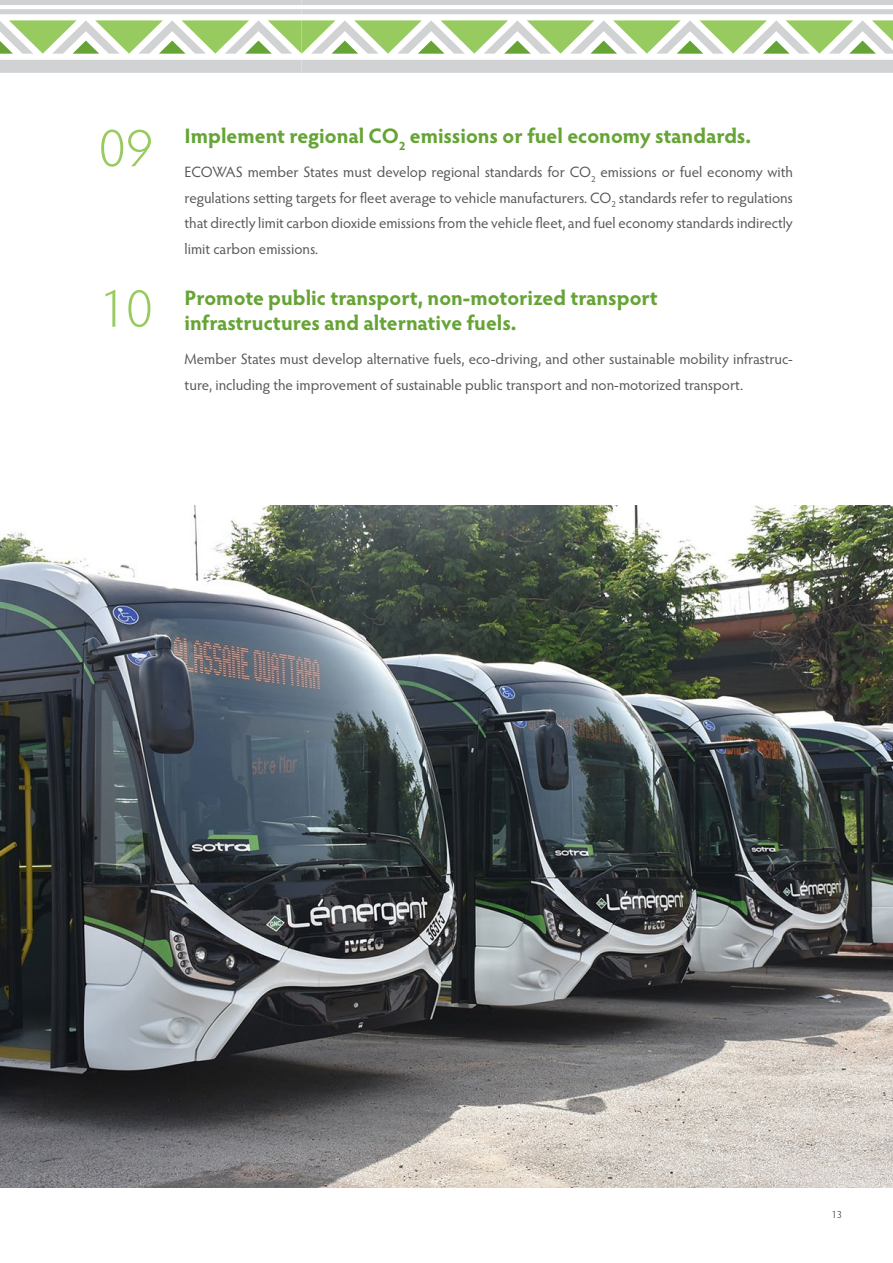
<style>
.page{position:relative;width:893px;height:1263px;background:#fff}
.page>*{position:absolute;margin:0;border:0;box-sizing:border-box;transform-origin:0 0}
.Numbers{font:300 54px "Hypatia Sans Pro";color:#97cb5f}
.Body_Text_Header{font:700 21px/25.5px "Hypatia Sans Pro";color:#65a435}
.Body_Text{font:15px/25.5px "Hypatia Sans Pro";color:#57585a;text-align:justify}
.t1{font:300 10.5px "Hypatia Sans Pro";color:#231f20}
</style>
<div class="page">
<svg style="left:0;top:0;width:893px;height:14px"></svg>
<div style="left:0;top:60px;width:893px;height:13px;background:#d1d2d4"></div>
<svg style="left:0;top:20px;width:893px;height:34px"></svg>
<img style="left:0;top:506px;width:893px;height:681px">
<p class="Numbers" style="left:99px;top:113px;width:56px">09</p>
<p class="Numbers" style="left:99px;top:273px;width:56px">10</p>
<p class="Body_Text_Header" style="left:185px;top:122px;width:568px">Implement regional CO<sub>2</sub> emissions or fuel economy standards.</p>
<p class="Body_Text" style="left:185px;top:159px;width:610px">ECOWAS member States must develop regional standards for CO<sub>2</sub> emissions or fuel economy with regulations setting targets for fleet average to vehicle manufacturers. CO<sub>2</sub> standards refer to regulations that directly limit carbon dioxide emissions from the vehicle fleet, and fuel economy standards indirectly limit carbon emissions.</p>
<p class="Body_Text_Header" style="left:185px;top:283px;width:475px">Promote public transport, non-motorized transport infrastructures and alternative fuels.</p>
<p class="Body_Text" style="left:185px;top:346px;width:610px">Member States must develop alternative fuels, eco-driving, and other sustainable mobility infrastruc&shy;ture, including the improvement of sustainable public transport and non-motorized transport.</p>
<p class="t1" style="left:831px;top:1207px;width:12px">13</p>
</div>
